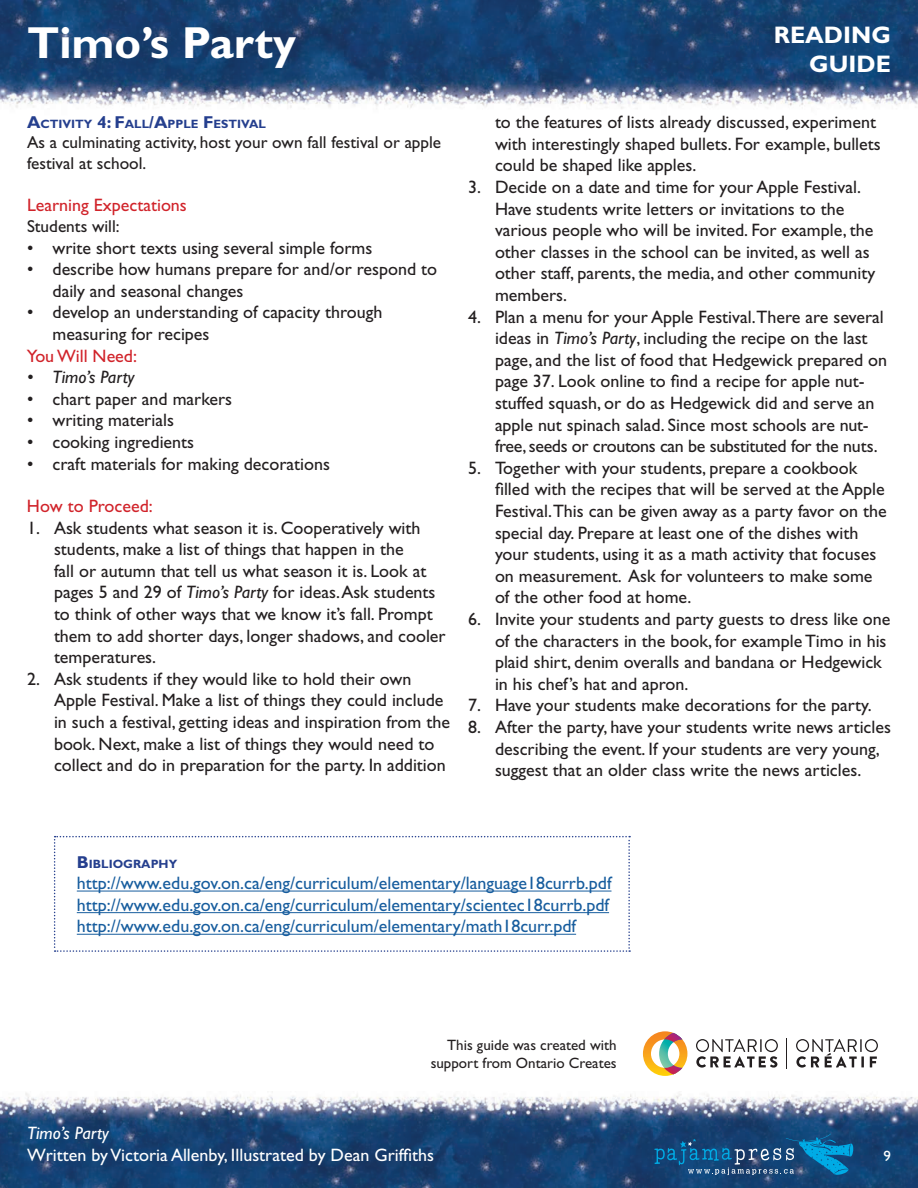
<style>
.page{position:relative;width:918px;height:1188px;background:#fff}
.page>*{position:absolute;margin:0;border:0;box-sizing:border-box;transform-origin:0 0}
.t1{font:700 45px "Gill Sans Std";color:#fff}
.t2{font:700 24px "Gill Sans Std";color:#fff}
.Numbering{font:18px/21.6px "Gill Sans Std";color:#231f20}
.Heading{font:18px "Gill Sans Std";color:#175d9e}
.t3{font:18px "Gill Sans Std";color:#fff}
.t4{font:18px "Gill Sans Std";color:#d1232a}
.t5{font:italic 18px "Gill Sans Std";color:#231f20}
.t6{font:italic 18px "Gill Sans Std";color:#fff}
.Heading-2{font:17.25px/20.7px "Gill Sans Std";color:#231f20}
.t7{font:15px/18px "Gill Sans Std";color:#231f20;text-align:right}
.t8{font:15px "Gill Sans Std";color:#fff}
.Bold_subheadings{font:700 12.15px "Gill Sans Std";color:#253f8e}
.s1{font-size:17.25px}
.s2{font-style:italic}
</style>
<div class="page">
<img style="left:0;top:1091px;width:918px;height:97px">
<img style="left:0;top:0;width:918px;height:109px">
<svg style="left:654px;top:1134px;width:199px;height:41px"></svg>
<svg style="left:643px;top:1031px;width:44px;height:45px"></svg>
<svg style="left:696px;top:1039px;width:82px;height:29px"></svg>
<svg style="left:796px;top:1039px;width:82px;height:29px"></svg>
<hr style="left:787px;top:1038px;width:1px;height:31px;background:#231f20">
<svg style="left:54px;top:836px;width:576px;height:116px"></svg>
<h1 class="t1" style="left:27px;top:16px;width:271px">Timo’s Party</h1>
<p class="Bold_subheadings" style="left:27px;top:116px;width:240px"><span class="s1">A</span>CTIVITY <span class="s1">4: F</span>ALL<span class="s1">/A</span>PPLE <span class="s1">F</span> ESTIVAL</p>
<p class="Heading-2" style="left:27px;top:132px;width:416px">As a culminating activity, host your own fall festival or apple festival at school.</p>
<p class="t4" style="left:27px;top:195px;width:161px">Learning Expectations</p>
<p class="Heading-2" style="left:27px;top:216px;width:94px">Students will:</p>
<p class="Numbering" style="left:27px;top:237px;width:347px">• write short texts using several simple forms</p>
<p class="Numbering" style="left:52px;top:259px;width:386px;text-indent:-26px">• describe how humans prepare for and/or respond to daily and seasonal changes</p>
<p class="Numbering" style="left:52px;top:302px;width:332px;text-indent:-26px">• develop an understanding of capacity through measuring for recipes</p>
<p class="t4" style="left:27px;top:345px;width:112px">You Will Need:</p>
<p class="t5" style="left:27px;top:367px;width:109px">• Timo’s Party</p>
<p class="Numbering" style="left:27px;top:388px;width:207px">• chart paper and markers</p>
<p class="Numbering" style="left:27px;top:410px;width:148px">• writing materials</p>
<p class="Numbering" style="left:27px;top:431px;width:169px">• cooking ingredients</p>
<p class="Numbering" style="left:27px;top:453px;width:304px">• craft materials for making decorations</p>
<p class="t4" style="left:27px;top:496px;width:127px">How to Proceed:</p>
<p class="Numbering" style="left:54px;top:517px;width:393px;text-indent:-27px">1. Ask students what season it is. Cooperatively with students, make a list of things that happen in the<br>fall or autumn that tell us what season it is. Look at pages 5 and 29 of <span class="s2">Timo’s Party</span> for ideas. Ask students to think of other ways that we know it’s fall. Prompt them to add shorter days, longer shadows, and cooler temperatures.</p>
<p class="Numbering" style="left:54px;top:668px;width:398px;text-indent:-27px">2. Ask students if they would like to hold their own Apple Festival. Make a list of things they could include in such a festival, getting ideas and inspiration from the book. Next, make a list of things they would need to collect and do in preparation for the party. In addition</p>
<h2 class="t2" style="left:774px;top:21px;width:119px">READING</h2>
<h2 class="t2" style="left:809px;top:50px;width:83px">GUIDE</h2>
<p class="Numbering" style="left:495px;top:111px;width:387px">to the features of lists already discussed, experiment with interestingly shaped bullets. For example, bullets could be shaped like apples.</p>
<p class="Numbering" style="left:495px;top:176px;width:382px;text-indent:-27px">3. Decide on a date and time for your Apple Festival.<br>Have students write letters or invitations to the various people who will be invited. For example, the other classes in the school can be invited, as well as other staff, parents, the media, and other community members.</p>
<p class="Numbering" style="left:495px;top:306px;width:394px;text-indent:-27px">4. Plan a menu for your Apple Festival.There are several ideas in <span class="s2">Timo’s Party</span>, including the recipe on the last page, and the list of food that Hedgewick prepared on page 37. Look online to find a recipe for apple nut&shy;stuffed squash, or do as Hedgewick did and serve an apple nut spinach salad. Since most schools are nut&shy;free, seeds or croutons can be substituted for the nuts.</p>
<p class="Numbering" style="left:495px;top:457px;width:393px;text-indent:-27px">5. Together with your students, prepare a cookbook filled with the recipes that will be served at the Apple Festival.This can be given away as a party favor on the special day. Prepare at least one of the dishes with your students, using it as a math activity that focuses on measurement. Ask for volunteers to make some of the other food at home.</p>
<p class="Numbering" style="left:495px;top:608px;width:397px;text-indent:-27px">6. Invite your students and party guests to dress like one of the characters in the book, for example Timo in his plaid shirt, denim overalls and bandana or Hedgewick in his chef’s hat and apron.</p>
<p class="Numbering" style="left:468px;top:695px;width:405px">7. Have your students make decorations for the party.</p>
<p class="Numbering" style="left:495px;top:716px;width:398px;text-indent:-27px">8. After the party, have your students write news articles describing the event. If your students are very young, suggest that an older class write the news articles.</p>
<p class="Bold_subheadings" style="left:77px;top:856px;width:102px"><span class="s1">B</span> IBLIOGRAPHY</p>
<p class="Heading" style="left:77px;top:873px;width:536px">http://www.edu.gov.on.ca/eng/curriculum/elementary/language18currb.pdf</p>
<p class="Heading" style="left:77px;top:894px;width:534px">http://www.edu.gov.on.ca/eng/curriculum/elementary/scientec18currb.pdf</p>
<p class="Heading" style="left:77px;top:916px;width:501px">http://www.edu.gov.on.ca/eng/curriculum/elementary/math18curr.pdf</p>
<p class="t7" style="left:431px;top:1036px;width:188px">This guide was created with support from Ontario Creates</p>
<p class="t6" style="left:27px;top:1123px;width:84px">Timo’s Party</p>
<p class="t3" style="left:27px;top:1145px;width:409px">Written by Victoria Allenby, Illustrated by Dean Griffiths</p>
<p class="t8" style="left:884px;top:1147px;width:9px">9</p>
</div>
